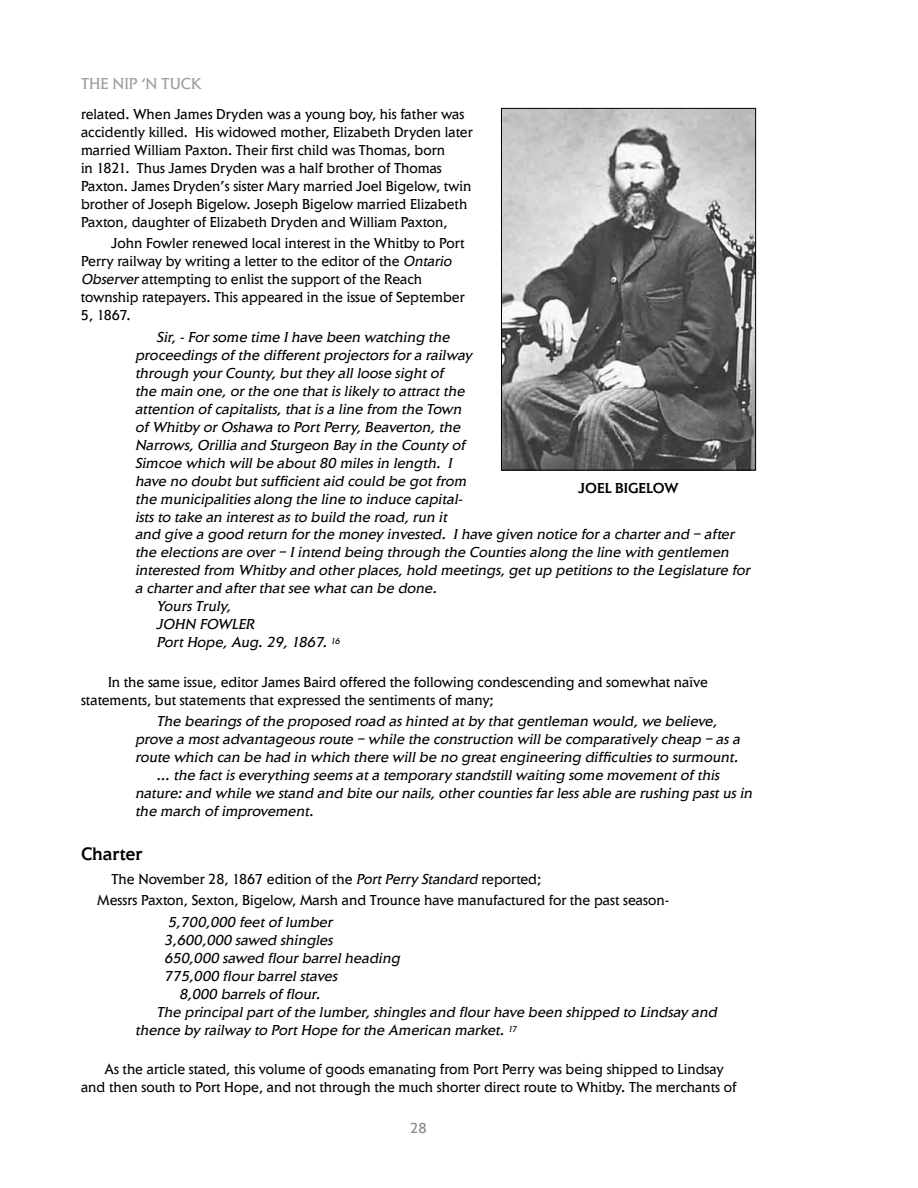
<style>
.page{position:relative;width:918px;height:1188px;background:#fff}
.page>*{position:absolute;margin:0;border:0;box-sizing:border-box;transform-origin:0 0}
.t1{font:500 18.75px "Elan";color:#000;scale:.96 1}
.t2{font:16.5px "Elan";color:#9d9fa2}
.t3{font:italic 15px/18px "Elan";color:#000}
.t4{font:15px/18px "Elan";color:#000;scale:.96 1}
.t5{font:500 15px "Elan";color:#000}
.t6{font:15px "Elan";color:#808285}
.s1{font-style:italic}
</style>
<div class="page">
<img style="left:503px;top:110px;width:251px;height:358px">
<div style="left:501px;top:108px;width:255px;height:362px;border:1px solid #000"></div>
<p class="t2" style="left:81px;top:74px;width:122px">THE NIP ‘N TUCK</p>
<p class="t4" style="left:81px;top:105px;width:409px">related. When James Dryden was a young boy, his father was accidently killed. His widowed mother, Elizabeth Dryden later married William Paxton. Their first child was Thomas, born<br>in 1821. Thus James Dryden was a half brother of Thomas Paxton. James Dryden’s sister Mary married Joel Bigelow, twin brother of Joseph Bigelow. Joseph Bigelow married Elizabeth Paxton, daughter of Elizabeth Dryden and William Paxton,</p>
<p class="t4" style="left:81px;top:234px;width:401px;text-indent:31px">John Fowler renewed local interest in the Whitby to Port Perry railway by writing a letter to the editor of the <span class="s1">Ontario Observer</span>attempting to enlist the support of the Reach township ratepayers. This appeared in the issue of September 5, 1867.</p>
<p class="t3" style="left:135px;top:328px;width:339px;text-indent:22px">Sir,-Forsome time Ihave been watching the proceedingsofthe differentprojectorsfora railway through yourCounty,butthey allloose sightof the main one,orthe one thatislikely to attractthe attention ofcapitalists,thatisa line from the Town ofWhitby orOshawa to PortPerry,Beaverton,the Narrows,Orillia and Sturgeon Bay in the County of Simcoe which willbe about80 milesin length. I have no doubtbutsufficientaid could be gotfrom the municipalitiesalong the line to induce capital&shy;iststo take an interestasto build the road,run it</p>
<p class="t5" style="left:579px;top:479px;width:102px">JOEL BIGELOW</p>
<p class="t3" style="left:135px;top:525px;width:604px">and give a good return forthe money invested. Ihave given notice fora charterand – after</p>
<p class="t3" style="left:135px;top:543px;width:598px">the electionsare over– Iintend being through the Countiesalong the line with gentlemen</p>
<p class="t3" style="left:135px;top:561px;width:620px">interested from Whitby and otherplaces,hold meetings,getup petitionsto the Legislature for</p>
<p class="t3" style="left:135px;top:579px;width:306px">a charterand afterthatsee whatcan be done.</p>
<p class="t3" style="left:157px;top:597px;width:79px">YoursTruly,</p>
<p class="t3" style="left:157px;top:615px;width:102px">JOHN FOWLER</p>
<p class="t3" style="left:157px;top:633px;width:186px">PortHope,Aug.29,1867. <sup>16</sup></p>
<p class="t4" style="left:81px;top:673px;width:654px;text-indent:27px">In the same issue, editor James Baird offered the following condescending and somewhat naïve statements, but statements that expressed the sentiments of many;</p>
<p class="t3" style="left:157px;top:712px;width:565px">The bearingsofthe proposed road ashinted atby thatgentleman would,we believe,</p>
<p class="t3" style="left:135px;top:730px;width:610px">prove a mostadvantageousroute – while the construction willbe comparatively cheap – asa</p>
<p class="t3" style="left:135px;top:748px;width:608px">route which can be had in which there willbe no greatengineering difficultiesto surmount.</p>
<p class="t3" style="left:157px;top:766px;width:567px">… the factiseverything seemsata temporary standstillwaiting some movementofthis</p>
<p class="t3" style="left:135px;top:784px;width:622px">nature:and while we stand and bite ournails,othercountiesfarlessable are rushing pastusin</p>
<p class="t3" style="left:135px;top:802px;width:183px">the march ofimprovement.</p>
<p class="t1" style="left:81px;top:842px;width:65px">Charter</p>
<p class="t4" style="left:97px;top:868px;width:597px;line-height:21.3px;text-indent:14px">The November 28, 1867 edition of the <span class="s1">PortPerry Standard</span> reported;<br>Messrs Paxton, Sexton, Bigelow, Marsh and Trounce have manufactured for the past season-</p>
<p class="t3" style="left:168px;top:912px;width:169px">5,700,000 feetoflumber</p>
<p class="t3" style="left:164px;top:930px;width:173px">3,600,000 sawed shingles</p>
<p class="t3" style="left:164px;top:948px;width:240px">650,000 sawed flourbarrelheading</p>
<p class="t3" style="left:164px;top:966px;width:178px">775,000 flourbarrelstaves</p>
<p class="t3" style="left:179px;top:984px;width:145px">8,000 barrelsofflour.</p>
<p class="t3" style="left:157px;top:1002px;width:565px">The principalpartofthe lumber,shinglesand flourhave been shipped to Lindsay and</p>
<p class="t3" style="left:135px;top:1020px;width:385px">thence by railway to PortHope forthe American market. <sup>17</sup></p>
<p class="t4" style="left:81px;top:1060px;width:684px;text-indent:23px">As the article stated, this volume of goods emanating from Port Perry was being shipped to Lindsay and then south to Port Hope, and not through the much shorter direct route to Whitby. The merchants of</p>
<p class="t6" style="left:410px;top:1119px;width:18px">28</p>
</div>
